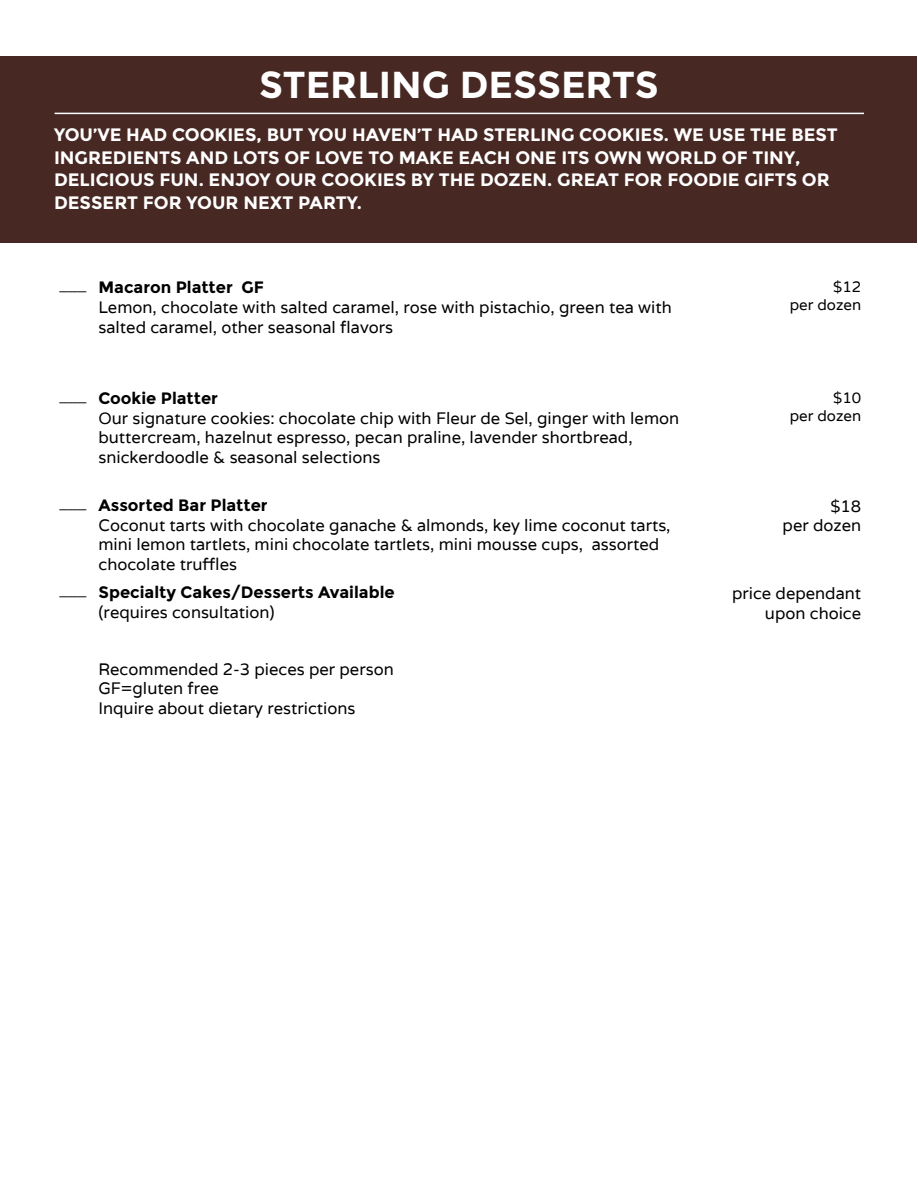
<style>
.page{position:relative;width:918px;height:1188px;background:#fff}
.page>*{position:absolute;margin:0;border:0;box-sizing:border-box;transform-origin:0 0}
.t1{font:700 37.5px "Montserrat";color:#fff}
.t2{font:700 18px/22.5px "Montserrat";color:#fff}
.t3{font:16.5px/19.8px "Varela";color:#000}
.t4{font:700 16.5px "Montserrat";color:#000}
.t5{font:15px/18px "Varela";color:#000;text-align:right}
</style>
<div class="page">
<div style="left:1px;top:56px;width:916px;height:187px;background:#472823"></div>
<hr style="left:55px;top:113px;width:809px;height:1px;background:#fff">
<h1 class="t1" style="left:259px;top:62px;width:401px">STERLING DESSERTS</h1>
<p class="t2" style="left:54px;top:124px;width:785px">YOU’VE HAD COOKIES, BUT YOU HAVEN’T HAD STERLING COOKIES. WE USE THE BEST INGREDIENTS AND LOTS OF LOVE TO MAKE EACH ONE ITS OWN WORLD OF TINY, DELICIOUS FUN. ENJOY OUR COOKIES BY THE DOZEN. GREAT FOR FOODIE GIFTS OR DESSERT FOR YOUR NEXT PARTY.</p>
<p class="t4" style="left:59px;top:278px;width:206px"><sup>___</sup> Macaron Platter GF</p>
<p class="t3" style="left:98px;top:297px;width:575px">Lemon, chocolate with salted caramel, rose with pistachio, green tea with salted caramel, other seasonal flavors</p>
<p class="t4" style="left:59px;top:388px;width:160px"><sup>___</sup> Cookie Platter</p>
<p class="t3" style="left:98px;top:408px;width:582px">Our signature cookies: chocolate chip with Fleur de Sel, ginger with lemon buttercream, hazelnut espresso, pecan praline, lavender shortbread, snickerdoodle &amp; seasonal selections</p>
<p class="t4" style="left:59px;top:495px;width:210px"><sup>___</sup> Assorted Bar Platter</p>
<p class="t3" style="left:98px;top:515px;width:574px">Coconut tarts with chocolate ganache &amp; almonds, key lime coconut tarts, mini lemon tartlets, mini chocolate tartlets, mini mousse cups, assorted chocolate truffles</p>
<p class="t4" style="left:59px;top:583px;width:337px"><sup>___</sup> Specialty Cakes/Desserts Available</p>
<p class="t3" style="left:98px;top:602px;width:178px">(requires consultation)</p>
<p class="t3" style="left:98px;top:659px;width:297px">Recommended 2-3 pieces per person<br>GF=gluten free<br>Inquire about dietary restrictions</p>
<p class="t5" style="left:790px;top:278px;width:73px">$12<br>per dozen</p>
<p class="t5" style="left:790px;top:389px;width:73px">$10<br>per dozen</p>
<p class="t3" style="left:783px;top:496px;width:80px;text-align:right">$18<br>per dozen</p>
<p class="t3" style="left:732px;top:583px;width:131px;text-align:right">price dependant upon choice</p>
</div>
